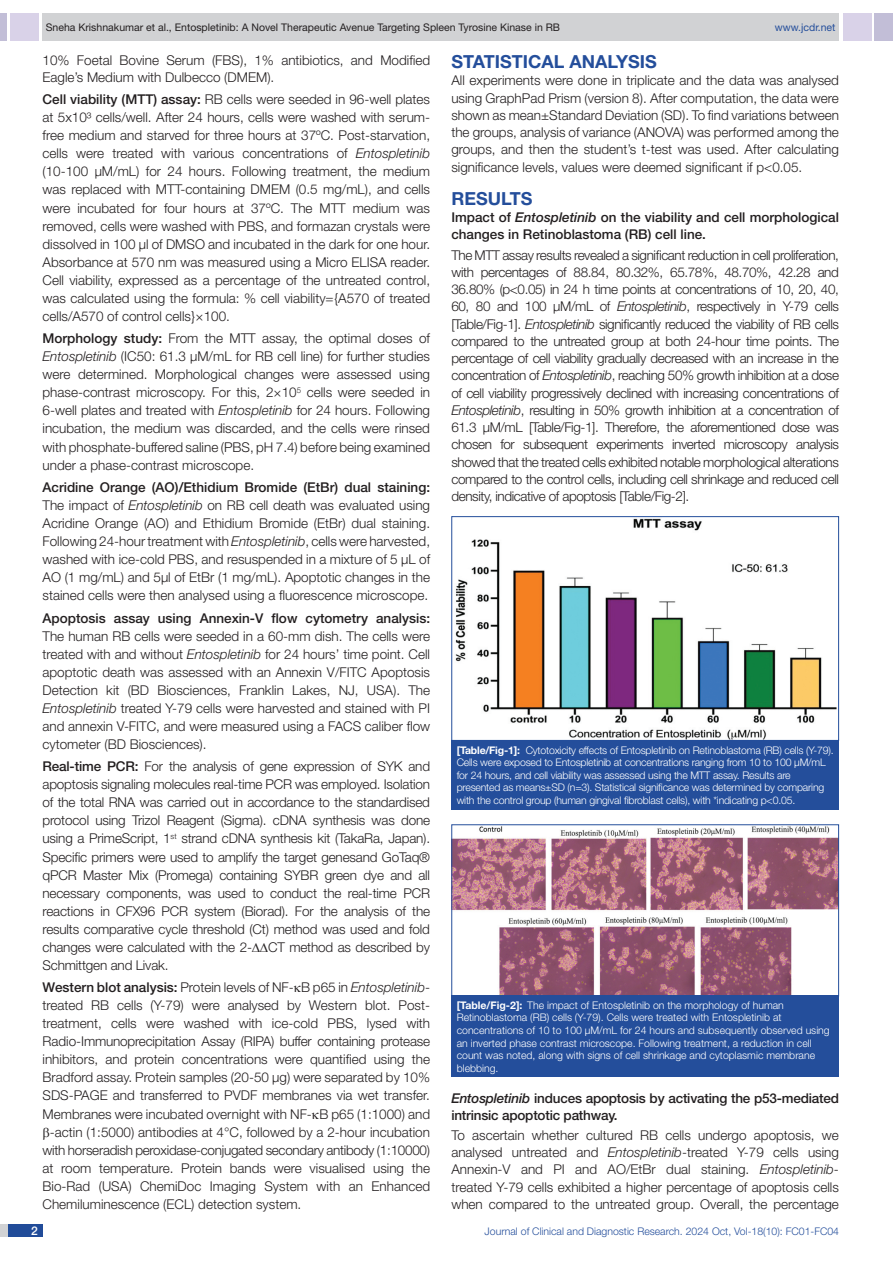
<style>
.page{position:relative;width:893px;height:1263px;background:#fff}
.page>*{position:absolute;margin:0;border:0;box-sizing:border-box;transform-origin:0 0}
.Heading{font:700 18px "Helvetica Neue";color:#244e9b}
.Body_text{font:300 13.5px/18px "Helvetica Neue";color:#231f20;text-align:justify}
.Body_text-2{font:500 13.5px/17.1px "Helvetica Neue";color:#231f20}
.Body_text-3{font:300 13.5px "Helvetica Neue";letter-spacing:-.02em;color:#231f20}
.t1{font:500 12px "Helvetica Neue";color:#fff}
.TABLE_FIG{font:300 10.5px/12.6px "Helvetica Neue";letter-spacing:-.02em;color:#fff}
.TABLE_FIG-2{font:300 10.5px/12.6px "Helvetica Neue";color:#fff}
.t2{font:10.5px "Helvetica Neue";color:#231f20}
.t3{font:300 10.5px "Helvetica Neue";color:#244e9b}
.t4{font:10.5px "Helvetica Neue";color:#244e9b}
.s1{font-weight:500}
.s2{font-style:italic}
.s3{font-weight:700}
</style>
<div class="page">
<div style="left:0;top:13px;width:7px;height:28px;background:#c2bed7"></div>
<div style="left:10px;top:13px;width:29px;height:28px;background:#d9d2e8"></div>
<div style="left:43px;top:13px;width:796px;height:28px;background:#d1d2d4"></div>
<div style="left:875px;top:13px;width:18px;height:28px;background:#c2bed7"></div>
<div style="left:843px;top:13px;width:29px;height:28px;background:#d9d2e8"></div>
<div style="left:0;top:1224px;width:43px;height:13px;background:#d1d2d4"></div>
<div style="left:8px;top:1224px;width:35px;height:13px;background:#214c99"></div>
<img style="left:453px;top:826px;width:384px;height:168px">
<div style="left:451px;top:824px;width:388px;height:172px;border:1px solid #244e9b"></div>
<div style="left:451px;top:995px;width:388px;height:82px;background:#244e9b"></div>
<img style="left:455px;top:518px;width:382px;height:221px">
<div style="left:451px;top:516px;width:388px;height:225px;border:1px solid #244e9b"></div>
<div style="left:451px;top:740px;width:388px;height:69px;background:#244e9b"></div>
<p class="t2" style="left:46px;top:21px;width:516px">Sneha Krishnakumar et al., Entospletinib: A Novel Therapeutic Avenue Targeting Spleen Tyrosine Kinase in RB</p>
<p class="t4" style="left:775px;top:21px;width:62px">www.jcdr.net</p>
<p class="Body_text" style="left:43px;top:51px;width:389px;line-height:17.2px">10% Foetal Bovine Serum (FBS), 1% antibiotics, and Modified<br>Eagle’s Medium with Dulbecco (DMEM).</p>
<p class="Body_text-2" style="left:43px;top:91px;width:93px">Cell viability (MTT</p>
<p class="Body_text" style="left:43px;top:90px;width:389px;text-indent:111px"><span class="s1">) assay:</span> RB cells were seeded in 96-well plates at 5x10³ cells/well. After 24 hours, cells were washed with serum&shy;free medium and starved for three hours at 37ºC. Post-starvation, cells were treated with various concentrations of <span class="s2">Entospletinib </span>(10-100 µM/mL) for 24 hours. Following treatment, the medium was replaced with MTT-containing DMEM (0.5 mg/mL), and cells were incubated for four hours at 37ºC. The MTT medium was removed, cells were washed with PBS, and formazan crystals were dissolved in 100 μl of DMSO and incubated in the dark for one hour.<br>Absorbance at 570 nm was measured using a Micro ELISA reader.<br>Cell viability, expressed as a percentage of the untreated control, was calculated using the formula: % cell viability={A570 of treated cells/A570 of control cells}×100.</p>
<p class="Body_text" style="left:43px;top:329px;width:389px"><span class="s1">Morphology study:</span> From the MTT assay, the optimal doses of <span class="s2">Entospletinib</span> (IC50: 61.3 µM/mL for RB cell line) for further studies were determined. Morphological changes were assessed using phase-contrast microscopy. For this, 2×10<sup>5</sup> cells were seeded in 6-well plates and treated with <span class="s2">Entospletinib</span> for 24 hours. Following incubation, the medium was discarded, and the cells were rinsed with phosphate-buffered saline (PBS, pH 7.4) before being examined under a phase-contrast microscope.</p>
<p class="Body_text" style="left:43px;top:478px;width:389px"><span class="s1">Acridine Orange (AO)/Ethidium Bromide (EtBr) dual staining:<br></span>The impact of <span class="s2">Entospletinib</span> on RB cell death was evaluated using Acridine Orange (AO) and Ethidium Bromide (EtBr) dual staining.<br>Following 24-hour treatment with <span class="s2">Entospletinib</span>, cells were harvested, washed with ice-cold PBS, and resuspended in a mixture of 5 µL of AO (1 mg/mL) and 5µl of EtBr (1 mg/mL). Apoptotic changes in the stained cells were then analysed using a fluorescence microscope.</p>
<p class="Body_text" style="left:43px;top:608px;width:389px"><span class="s1">Apoptosis assay using Annexin-V flow cytometry analysis:<br></span>The human RB cells were seeded in a 60-mm dish. The cells were treated with and without <span class="s2">Entospletinib</span> for 24 hours’ time point. Cell apoptotic death was assessed with an Annexin V/FITC Apoptosis Detection kit (BD Biosciences, Franklin Lakes, NJ, USA). The <span class="s2">Entospletinib</span> treated Y-79 cells were harvested and stained with PI and annexin V-FITC, and were measured using a FACS caliber flow cytometer (BD Biosciences).</p>
<p class="Body_text" style="left:43px;top:757px;width:389px"><span class="s1">Real-time PCR:</span> For the analysis of gene expression of SYK and apoptosis signaling molecules real-time PCR was employed. Isolation of the total RNA was carried out in accordance to the standardised protocol using Trizol Reagent (Sigma). cDNA synthesis was done using a PrimeScript, 1<sup>st</sup> strand cDNA synthesis kit (TakaRa, Japan).<br>Specific primers were used to amplify the target genesand GoTaq® qPCR Master Mix (Promega) containing SYBR green dye and all necessary components, was used to conduct the real-time PCR reactions in CFX96 PCR system (Biorad). For the analysis of the results comparative cycle threshold (Ct) method was used and fold changes were calculated with the 2-∆∆CT method as described by Schmittgen and Livak.</p>
<p class="Body_text" style="left:43px;top:978px;width:389px"><span class="s1">Western blot analysis:</span> Protein levels of NF- B p65 in <span class="s2">Entospletinib</span>-</p>
<p class="Body_text" style="left:43px;top:996px;width:389px">treated RB cells (Y-79) were analysed by Western blot. Post-</p>
<p class="Body_text" style="left:43px;top:1014px;width:389px">treatment, cells were washed with ice-cold PBS, lysed with</p>
<p class="Body_text" style="left:43px;top:1032px;width:389px">Radio-Immunoprecipitation Assay (RIPA) buffer containing protease</p>
<p class="Body_text" style="left:43px;top:1050px;width:389px">inhibitors, and protein concentrations were quantified using the</p>
<p class="Body_text" style="left:43px;top:1068px;width:389px">Bradford assay. Protein samples (20-50 μg) were separated by 10%</p>
<p class="Body_text" style="left:43px;top:1086px;width:389px">SDS-PAGE and transferred to PVDF membranes via wet transfer.</p>
<p class="Body_text" style="left:43px;top:1104px;width:389px">Membranes were incubated overnight with NF- B p65 (1:1000) and</p>
<p class="Body_text" style="left:50px;top:1122px;width:382px">-actin (1:5000) antibodies at 4°C, followed by a 2-hour incubation</p>
<p class="Body_text-3" style="left:43px;top:1141px;width:389px">with horseradish peroxidase-conjugated secondary antibody (1:10000)</p>
<p class="Body_text" style="left:43px;top:1158px;width:389px">at room temperature. Protein bands were visualised using the</p>
<p class="Body_text" style="left:43px;top:1177px;width:389px">Bio-Rad (USA) ChemiDoc Imaging System with an Enhanced</p>
<p class="Body_text" style="left:43px;top:1195px;width:260px">Chemiluminescence (ECL) detection system.</p>
<p class="Heading" style="left:451px;top:51px;width:206px">STATISTICAL ANALYSIS</p>
<p class="Body_text" style="left:451px;top:72px;width:389px;line-height:17.2px">All experiments were done in triplicate and the data was analysed using GraphPad Prism (version 8). After computation, the data were shown as mean±Standard Deviation (SD). To find variations between the groups, analysis of variance (ANOVA) was performed among the groups, and then the student’s t-test was used. After calculating significance levels, values were deemed significant if p&lt;0.05.</p>
<p class="Heading" style="left:451px;top:188px;width:82px">RESULTS</p>
<p class="Body_text-2" style="left:451px;top:209px;width:389px">Impact of <span class="s2">Entospletinib</span> on the viability and cell morphological changes in Retinoblastoma (RB) cell line.</p>
<p class="Body_text" style="left:451px;top:246px;width:389px;line-height:17.2px">The MTT assay results revealed a significant reduction in cell proliferation, with percentages of 88.84, 80.32%, 65.78%, 48.70%, 42.28 and 36.80% (p&lt;0.05) in 24 h time points at concentrations of 10, 20, 40, 60, 80 and 100 µM/mL of <span class="s2">Entospletinib</span>, respectively in Y-79 cells [Table/Fig-1]. <span class="s2">Entospletinib</span> significantly reduced the viability of RB cells compared to the untreated group at both 24-hour time points. The percentage of cell viability gradually decreased with an increase in the concentration of <span class="s2">Entospletinib</span>, reaching 50% growth inhibition at a dose of cell viability progressively declined with increasing concentrations of <span class="s2">Entospletinib</span>, resulting in 50% growth inhibition at a concentration of 61.3 µM/mL [Table/Fig-1]. Therefore, the aforementioned dose was chosen for subsequent experiments inverted microscopy analysis showed that the treated cells exhibited notable morphological alterations compared to the control cells, including cell shrinkage and reduced cell density, indicative of apoptosis [Table/Fig-2].</p>
<p class="TABLE_FIG" style="left:457px;top:743px;width:378px"><span class="s3">[Table/Fig-1]:</span> Cytotoxicity effects of Entospletinib on Retinoblastoma (RB) cells (Y-79).<br>Cells were exposed to Entospletinib at concentrations ranging from 10 to 100 µM/mL for 24 hours, and cell viability was assessed using the MTT assay. Results are presented as means±SD (n=3). Statistical significance was determined by comparing with the control group (human gingival fibroblast cells), with *indicating p&lt;0.05.</p>
<p class="TABLE_FIG-2" style="left:457px;top:998px;width:375px"><span class="s3">[Table/Fig-2]:</span> The impact of Entospletinib on the morphology of human Retinoblastoma (RB) cells (Y-79). Cells were treated with Entospletinib at concentrations of 10 to 100 µM/mL for 24 hours and subsequently observed using an inverted phase contrast microscope. Following treatment, a reduction in cell count was noted, along with signs of cell shrinkage and cytoplasmic membrane blebbing.</p>
<p class="Body_text-2" style="left:451px;top:1089px;width:389px"><span class="s2">Entospletinib</span> induces apoptosis by activating the p53-mediated intrinsic apoptotic pathway.</p>
<p class="Body_text" style="left:451px;top:1126px;width:389px;line-height:17.1px">To ascertain whether cultured RB cells undergo apoptosis, we analysed untreated and <span class="s2">Entospletinib</span>-treated Y-79 cells using Annexin-V and PI and AO/EtBr dual staining. <span class="s2">Entospletinib&shy;</span>treated Y-79 cells exhibited a higher percentage of apoptosis cells when compared to the untreated group. Overall, the percentage</p>
<p class="t1" style="left:31px;top:1223px;width:8px">2</p>
<p class="t3" style="left:485px;top:1225px;width:356px">Journal of Clinical and Diagnostic Research. 2024 Oct, Vol-18(10): FC01-FC04</p>
</div>
